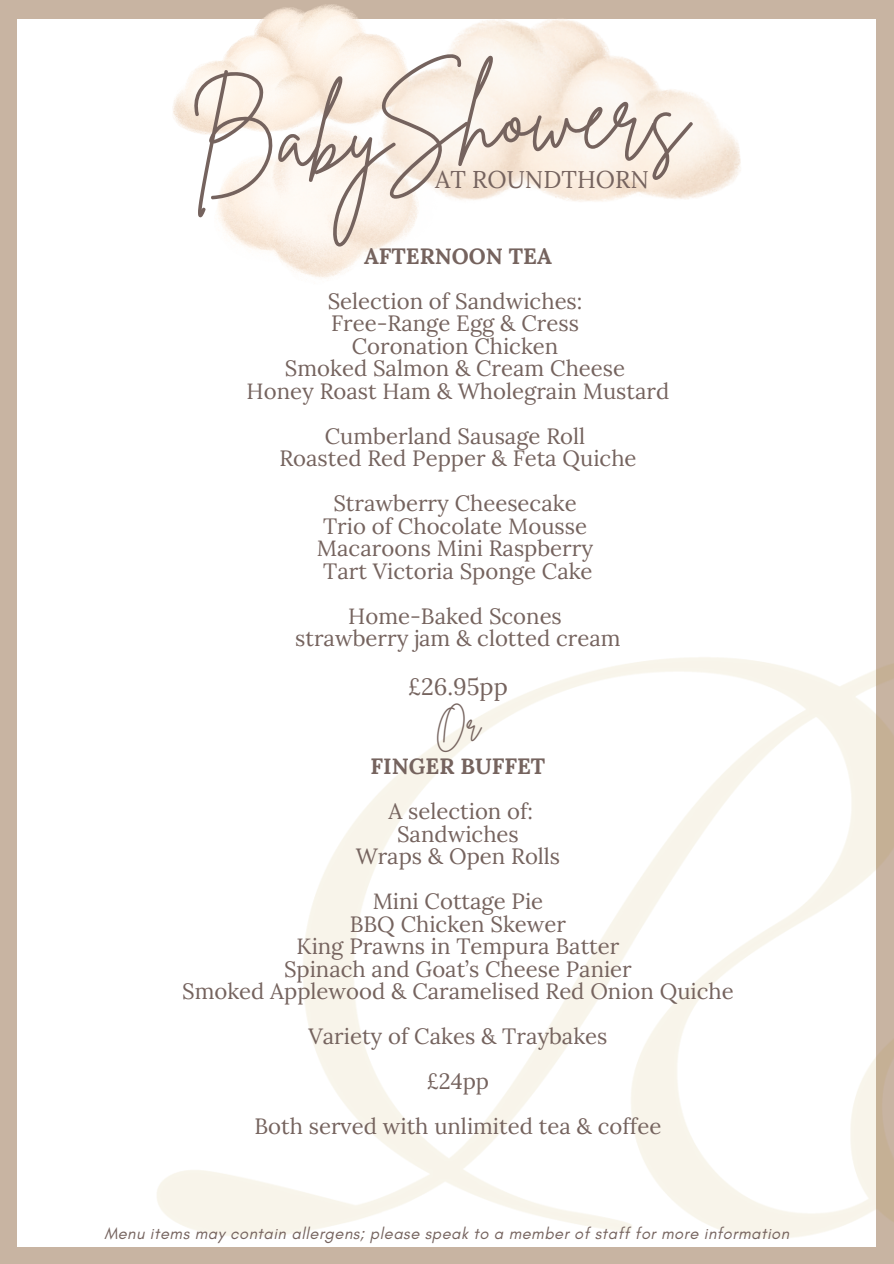
<style>
.page{position:relative;width:894px;height:1264px;background:#fff}
.page>*{position:absolute;margin:0;border:0;box-sizing:border-box;transform-origin:0 0}
.t1{font:92.7px "Brittany Signature";color:#75635e}
.t2{font:34.2px "Brittany Signature";color:#75635e}
.t3{font:24.15px "Lora";color:#75635e}
.t4{font:23.55px "Lora";color:#75635e}
.t5{font:22.05px/22.5px "Lora";color:#75635e;text-align:center}
.t6{font:700 22.05px "Lora";color:#75635e}
.t7{font:italic 16.5px "Glacial Indifference";letter-spacing:.03em;color:#75635e}
</style>
<div class="page">
<div style="left:0;top:0;width:893px;height:1263px;background:#c8b4a2"></div>
<div style="left:17px;top:19px;width:859px;height:1227px;background:#fff"></div>
<img style="left:100px;top:657px;width:793px;height:590px">
<img style="left:214px;top:112px;width:223px;height:166px">
<img style="left:173px;top:5px;width:237px;height:129px">
<h4 class="t1" style="left:377px;top:56px;width:312px">Showers</h4>
<h1 class="t1" style="left:190px;top:76px;width:203px">Baby</h1>
<p class="t3" style="left:435px;top:164px;width:215px">AT ROUNDTHORN</p>
<h5 class="t6" style="left:364px;top:241px;width:189px">AFTERNOON TEA</h5>
<h5 class="t5" style="left:246px;top:289px;width:424px">Selection of Sandwiches:<br>Free-Range Egg &amp; Cress<br>Coronation Chicken<br>Smoked Salmon &amp; Cream Cheese<br>Honey Roast Ham &amp; Wholegrain Mustard</h5>
<p class="t5" style="left:279px;top:424px;width:358px">Cumberland Sausage Roll<br>Roasted Red Pepper &amp; Feta Quiche</p>
<p class="t5" style="left:317px;top:492px;width:277px">Strawberry Cheesecake<br>Trio of Chocolate Mousse<br>Macaroons Mini Raspberry<br>Tart Victoria Sponge Cake</p>
<h2 class="t5" style="left:295px;top:604px;width:327px">Home-Baked Scones strawberry jam &amp; clotted cream</h2>
<h3 class="t4" style="left:408px;top:671px;width:101px">£26.95pp</h3>
<h5 class="t2" style="left:435px;top:702px;width:47px">Or</h5>
<h1 class="t6" style="left:370px;top:752px;width:176px">FINGER BUFFET</h1>
<p class="t5" style="left:355px;top:800px;width:206px">A selection of:<br>Sandwiches<br>Wraps &amp; Open Rolls</p>
<h3 class="t5" style="left:182px;top:890px;width:553px">Mini Cottage Pie<br>BBQ Chicken Skewer<br>King Prawns in Tempura Batter<br>Spinach and Goat’s Cheese Panier<br>Smoked Applewood &amp; Caramelised Red Onion Quiche</h3>
<h5 class="t5" style="left:308px;top:1025px;width:300px">Variety of Cakes &amp; Traybakes</h5>
<h5 class="t5" style="left:426px;top:1070px;width:64px">£24pp</h5>
<h5 class="t5" style="left:254px;top:1115px;width:408px">Both served with unlimited tea &amp; coffee</h5>
<p class="t7" style="left:104px;top:1223px;width:686px">Menu items may contain allergens; please speak to a member of staff for more information</p>
</div>
